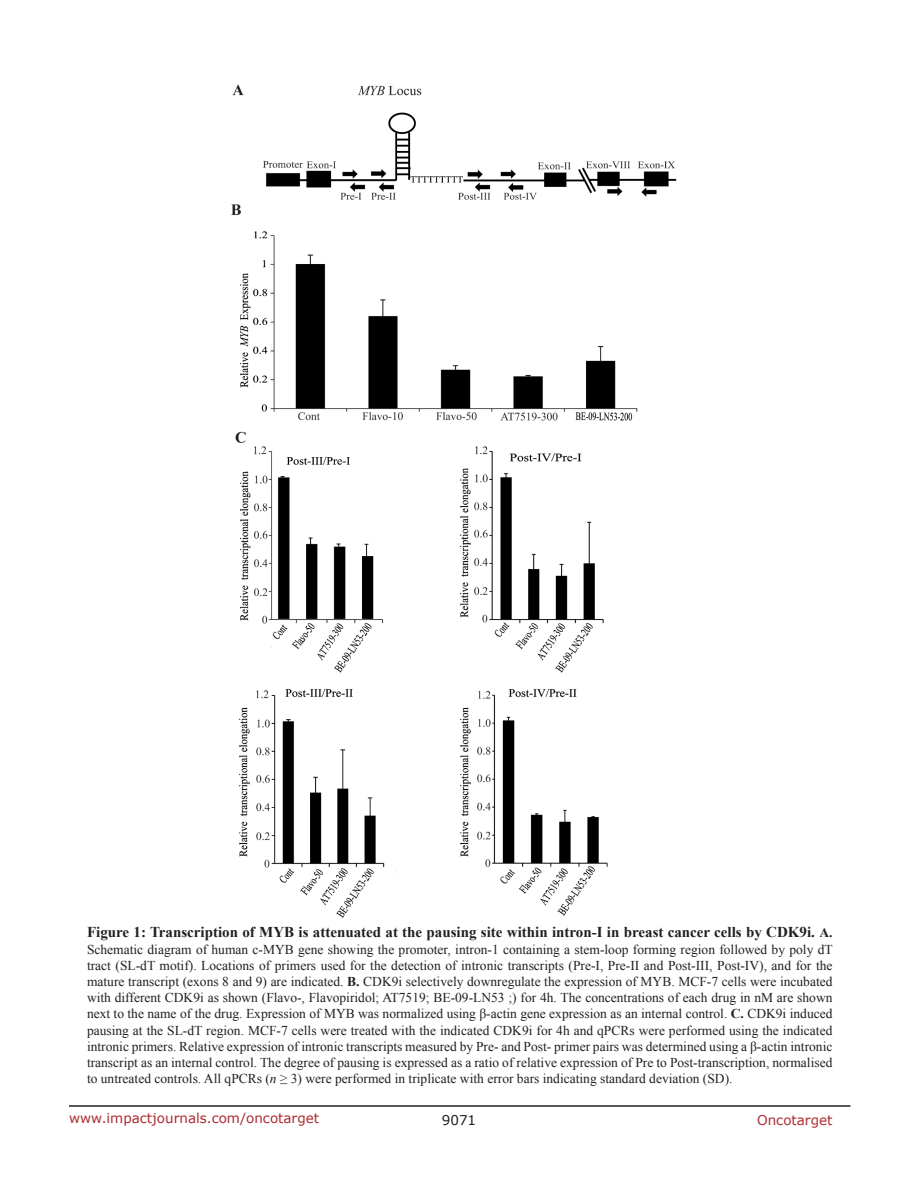
<style>
.page{position:relative;width:918px;height:1188px;background:#fff}
.page>*{position:absolute;margin:0;border:0;box-sizing:border-box;transform-origin:0 0}
.FigureText{font:700 15px "Times New Roman";color:#221f22}
.FigureText-2{font:13.5px/16.2px "Times New Roman";color:#221f22;text-align:justify}
.t1{font:13.5px "Verdana";color:#ac2b31}
.t2{font:13.5px "Verdana";color:#221f22}
.s1{font-size:13.5px}
.s2{font-weight:700}
.s3{font-style:italic}
</style>
<div class="page">
<hr style="left:69px;top:1105px;width:781px;height:2px;background:#231f20">
<img style="left:231px;top:84px;width:446px;height:834px">
<p class="FigureText" style="left:87px;top:922px;width:747px">Figure 1: Transcription of MYB is attenuated at the pausing site within intron-I in breast cancer cells by CDK9i. <span class="s1">A.</span></p>
<p class="FigureText-2" style="left:87px;top:941px;width:747px">Schematic diagram of human c-MYB gene showing the promoter, intron-1 containing a stem-loop forming region followed by poly dT tract (SL-dT motif). Locations of primers used for the detection of intronic transcripts (Pre-I, Pre-II and Post-III, Post-IV), and for the mature transcript (exons 8 and 9) are indicated. <span class="s2">B.</span> CDK9i selectively downregulate the expression of MYB. MCF-7 cells were incubated with different CDK9i as shown (Flavo-, Flavopiridol; AT7519; BE-09-LN53 ;) for 4h. The concentrations of each drug in nM are shown next to the name of the drug. Expression of MYB was normalized using β-actin gene expression as an internal control. <span class="s2">C.</span> CDK9i induced pausing at the SL-dT region. MCF-7 cells were treated with the indicated CDK9i for 4h and qPCRs were performed using the indicated intronic primers. Relative expression of intronic transcripts measured by Pre- and Post- primer pairs was determined using a β-actin intronic transcript as an internal control. The degree of pausing is expressed as a ratio of relative expression of Pre to Post-transcription, normalised to untreated controls. All qPCRs (<span class="s3">n</span> ≥ 3) were performed in triplicate with error bars indicating standard deviation (SD).</p>
<p class="t1" style="left:69px;top:1109px;width:252px">www.impactjournals.com/oncotarget</p>
<p class="t2" style="left:442px;top:1111px;width:36px">9071</p>
<p class="t1" style="left:757px;top:1111px;width:77px">Oncotarget</p>
</div>
